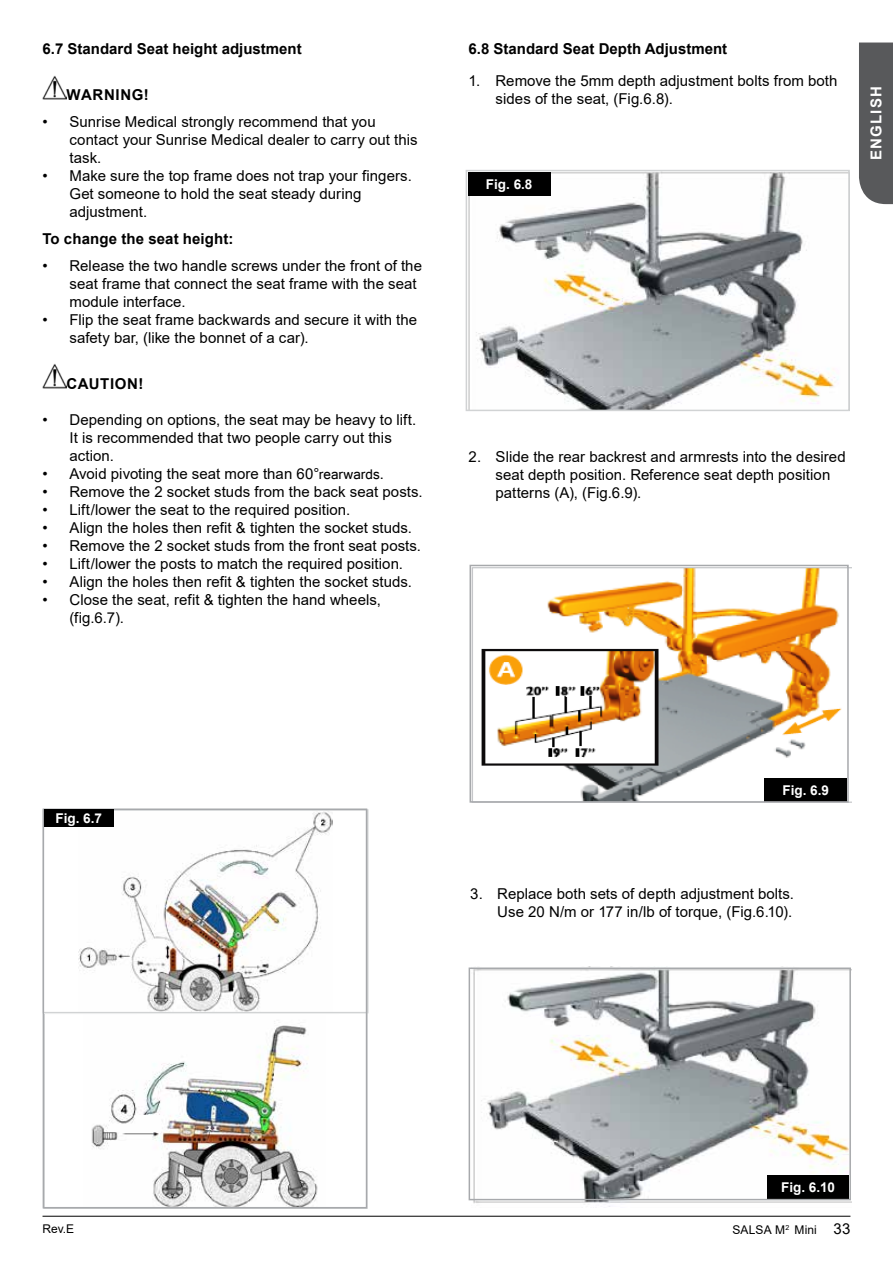
<style>
.page{position:relative;width:893px;height:1263px;background:#fff}
.page>*{position:absolute;margin:0;border:0;box-sizing:border-box;transform-origin:0 0}
.t1{font:15px/18px "Arial";letter-spacing:.005em;color:#000}
.t2{font:700 15px "Arial";color:#000}
.t3{font:700 15px "Arial";letter-spacing:.045em;color:#000}
.t4{font:700 15px "Arial";letter-spacing:.04em;color:#000}
.t5{font:700 15px "Arial";letter-spacing:.08em;color:#fff}
.t6{font:700 13.5px "Arial";color:#fff}
.t7{font:12px "Arial";letter-spacing:.01em;color:#000}
.s1{font-family:"Raavi"}
.s2{font-size:15px}
</style>
<div class="page">
<hr style="left:43px;top:1216px;width:807px;height:1px;background:#000">
<div style="left:859px;top:43px;width:34px;height:161px;background:#58595b"></div>
<img style="left:43px;top:75px;width:23px;height:24px">
<img style="left:43px;top:364px;width:23px;height:24px">
<img style="left:91px;top:1021px;width:227px;height:184px">
<svg style="left:42px;top:1009px;width:327px;height:7px"></svg>
<img style="left:79px;top:812px;width:253px;height:198px">
<div style="left:43px;top:809px;width:325px;height:204px;border:2px solid #d1d3d4"></div>
<div style="left:43px;top:808px;width:324px;height:400px;border:2px solid #a7a9ac"></div>
<div style="left:44px;top:809px;width:70px;height:18px;background:#000"></div>
<img style="left:469px;top:173px;width:378px;height:235px">
<div style="left:466px;top:170px;width:384px;height:241px;border:2px solid #d1d3d4"></div>
<div style="left:468px;top:172px;width:82px;height:24px;background:#000"></div>
<img style="left:472px;top:567px;width:379px;height:236px">
<div style="left:765px;top:778px;width:82px;height:24px;background:#000"></div>
<div style="left:469px;top:565px;width:380px;height:238px;border:2px solid #a7a9ac"></div>
<img style="left:471px;top:966px;width:380px;height:241px">
<div style="left:767px;top:1175px;width:82px;height:24px;background:#000"></div>
<div style="left:469px;top:967px;width:382px;height:233px;border:2px solid #a7a9ac"></div>
<p class="t2" style="left:43px;top:38px;width:261px">6.7 Standard Seat height adjustment</p>
<p class="t3" style="left:67px;top:84px;width:84px">WARNING!</p>
<p class="t1" style="left:70px;top:112px;width:350px;text-indent:-27px">• Sunrise Medical strongly recommend that you contact your Sunrise Medical dealer to carry out this task.</p>
<p class="t1" style="left:70px;top:166px;width:344px;text-indent:-27px">• Make sure the top frame does not trap your fingers.<br>Get someone to hold the seat steady during adjustment.</p>
<p class="t2" style="left:43px;top:228px;width:192px">To change the seat height:</p>
<p class="t1" style="left:70px;top:256px;width:354px;text-indent:-27px">• Release the two handle screws under the front of the seat frame that connect the seat frame with the seat module interface.</p>
<p class="t1" style="left:70px;top:310px;width:349px;text-indent:-27px">• Flip the seat frame backwards and secure it with the safety bar, (like the bonnet of a car).</p>
<p class="t4" style="left:67px;top:373px;width:78px">CAUTION!</p>
<p class="t1" style="left:70px;top:410px;width:348px;text-indent:-27px">• Depending on options, the seat may be heavy to lift.<br>It is recommended that two people carry out this action.</p>
<p class="t1" style="left:43px;top:464px;width:343px">• Avoid pivoting the seat more than 60°<span class="s1">rearwards.</span></p>
<p class="t1" style="left:43px;top:482px;width:382px">• Remove the 2 socket studs from the back seat posts.</p>
<p class="t1" style="left:43px;top:500px;width:309px">• Lift/lower the seat to the required position.</p>
<p class="t1" style="left:43px;top:518px;width:371px">• Align the holes then refit &amp; tighten the socket studs.</p>
<p class="t1" style="left:43px;top:536px;width:380px">• Remove the 2 socket studs from the front seat posts.</p>
<p class="t1" style="left:43px;top:554px;width:362px">• Lift/lower the posts to match the required position.</p>
<p class="t1" style="left:43px;top:572px;width:371px">• Align the holes then refit &amp; tighten the socket studs.</p>
<p class="t1" style="left:70px;top:590px;width:313px;text-indent:-27px">• Close the seat, refit &amp; tighten the hand wheels, (fig.6.7).</p>
<p class="t2" style="left:469px;top:38px;width:260px">6.8 Standard Seat Depth Adjustment</p>
<p class="t1" style="left:496px;top:72px;width:343px;text-indent:-27px">1. Remove the 5mm depth adjustment bolts from both sides of the seat, (Fig.6.8).</p>
<p class="t6" style="left:486px;top:175px;width:48px">Fig. 6.8</p>
<p class="t5" style="left:866px;top:160px;width:75px;rotate:-90deg">ENGLISH</p>
<p class="t1" style="left:496px;top:447px;width:352px;text-indent:-27px">2. Slide the rear backrest and armrests into the desired seat depth position. Reference seat depth position patterns (A), (Fig.6.9).</p>
<p class="t6" style="left:55px;top:809px;width:48px">Fig. 6.7</p>
<p class="t6" style="left:782px;top:781px;width:48px">Fig. 6.9</p>
<p class="t1" style="left:470px;top:884px;width:325px;text-align:right">3. Replace both sets of depth adjustment bolts.<br>Use 20 N/m or 177 in/lb of torque, (Fig.6.10).</p>
<p class="t7" style="left:43px;top:1221px;width:33px">Rev.E</p>
<p class="t6" style="left:781px;top:1178px;width:56px">Fig. 6.10</p>
<p class="t7" style="left:732px;top:1222px;width:120px">SALSA M<sup>2</sup> Mini <span class="s2">33</span></p>
</div>
